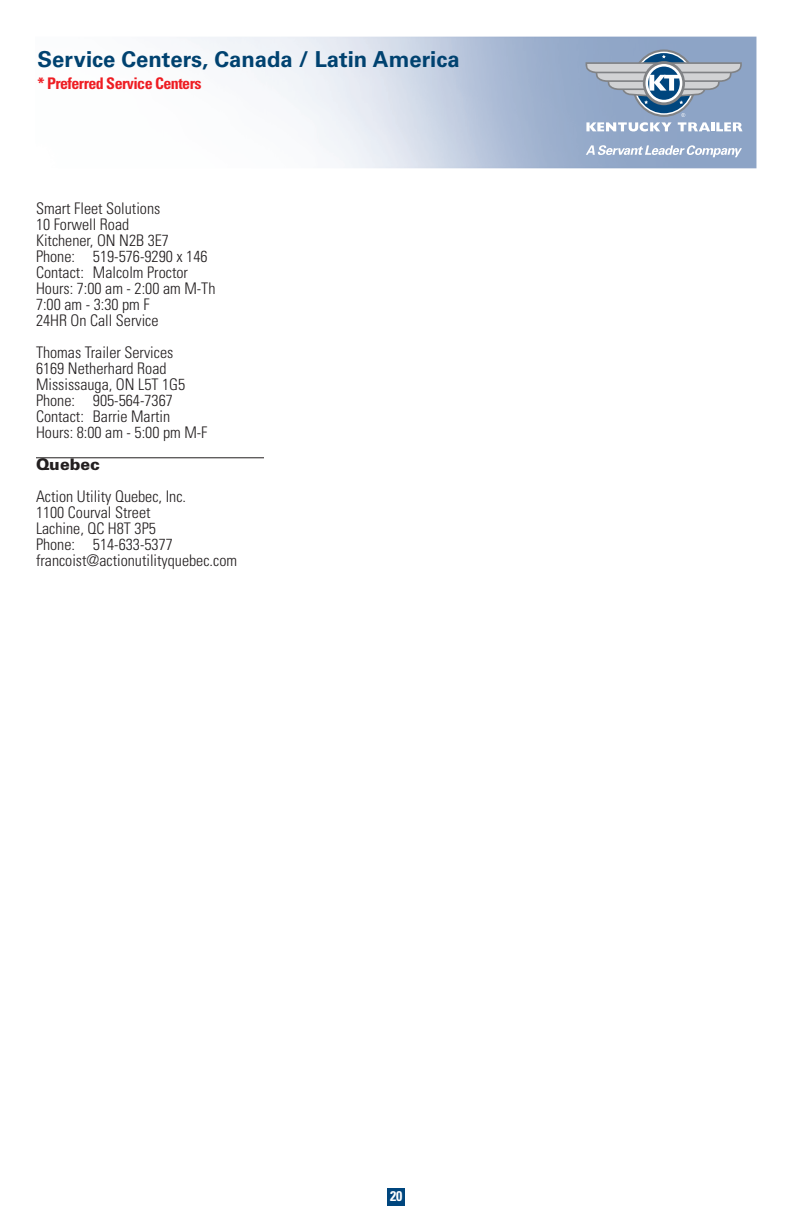
<style>
.page{position:relative;width:792px;height:1224px;background:#fff}
.page>*{position:absolute;margin:0;border:0;box-sizing:border-box;transform-origin:0 0}
.t1{font:700 22px "Univers";color:#004270}
.t2{font:300 condensed 16px/16px "Univers";color:#231f20}
.t3{font:700 condensed 16px "Univers";letter-spacing:-.035em;color:#ee1d23}
.t4{font:900 16px "Univers";color:#231f20}
.t5{font:700 condensed 14px "Univers";color:#fff}
</style>
<div class="page">
<svg style="left:586px;top:122px;width:86px;height:9px"></svg>
<svg style="left:632px;top:49px;width:64px;height:68px"></svg>
<svg style="left:634px;top:52px;width:59px;height:62px"></svg>
<svg style="left:678px;top:113px;width:65px;height:18px"></svg>
<svg style="left:586px;top:55px;width:156px;height:49px;background:#96a7bb"></svg>
<svg style="left:586px;top:145px;width:156px;height:12px"></svg>
<hr style="left:36px;top:457px;width:228px;height:1px;background:#231f20">
<div style="left:388px;top:1188px;width:17px;height:18px;background:#00467e"></div>
<h1 class="t1" style="left:38px;top:51px;width:424px">Service Centers, Canada / Latin America</h1>
<p class="t3" style="left:38px;top:78px;width:166px">* Preferred Service Centers</p>
<p class="t2" style="left:36px;top:202px;width:181px">Smart Fleet Solutions<br>10 Forwell Road<br>Kitchener, ON N2B 3E7<br>Phone: 519-576-9290 x 146<br>Contact: Malcolm Proctor<br>Hours: 7:00 am - 2:00 am M-Th<br>7:00 am - 3:30 pm F<br>24HR On Call Service</p>
<p class="t2" style="left:36px;top:346px;width:173px">Thomas Trailer Services<br>6169 Netherhard Road<br>Mississauga, ON L5T 1G5<br>Phone: 905-564-7367<br>Contact: Barrie Martin<br>Hours: 8:00 am - 5:00 pm M-F</p>
<p class="t4" style="left:36px;top:459px;width:65px">Quebec</p>
<p class="t2" style="left:36px;top:490px;width:203px">Action Utility Quebec, Inc.<br>1100 Courval Street<br>Lachine, QC H8T 3P5<br>Phone: 514-633-5377 francoist@actionutilityquebec.com</p>
<p class="t5" style="left:390px;top:1191px;width:14px">20</p>
</div>
